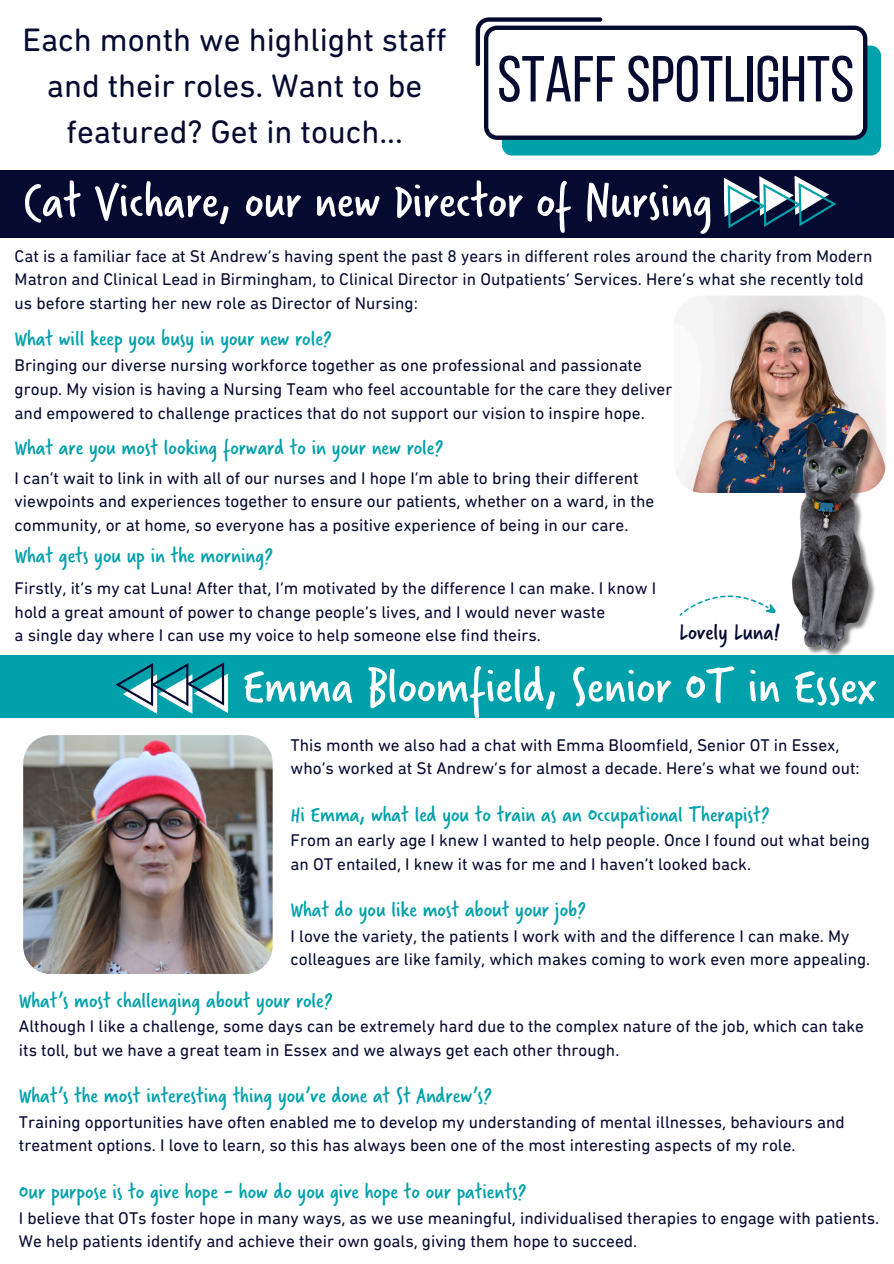
<style>
.page{position:relative;width:894px;height:1264px;background:#fff}
.page>*{position:absolute;margin:0;border:0;box-sizing:border-box;transform-origin:0 0}
.t1{font:64.8px "Bebas Neue";color:#050a30}
.t2{font:52.5px "Verveine W01";color:#fff}
.t3{font:33px/46.2px "DIN Next Rounded LT Pro";color:#050a30;text-align:center}
.t4{font:24.6px "Verveine W01";color:#050a30}
.t5{font:23.25px "Verveine W01";color:#00a1aa}
.t6{font:17.25px/23.7px "DIN Next Rounded LT Pro";color:#050a30}
</style>
<div class="page">
<div style="left:0;top:170px;width:893px;height:67px;background:#050a30"></div>
<svg style="left:723px;top:175px;width:113px;height:53px"></svg>
<img style="left:683px;top:295px;width:196px;height:198px">
<div style="left:0;top:655px;width:893px;height:63px;background:#00a1aa"></div>
<img style="left:23px;top:735px;width:249px;height:238px;border-radius:28px">
<div style="left:502px;top:46px;width:378px;height:109px;background:#00a1aa;border-radius:10px"></div>
<svg style="left:475px;top:17px;width:392px;height:123px"></svg>
<img style="left:716px;top:388px;width:170px;height:268px">
<svg style="left:679px;top:578px;width:98px;height:59px"></svg>
<svg style="left:116px;top:662px;width:112px;height:52px"></svg>
<h4 class="t3" style="left:23px;top:19px;width:425px">Each month we highlight staff and their roles. Want to be featured? Get in touch...</h4>
<p class="t1" style="left:497px;top:53px;width:358px">STAFFSPOTLIGHTS</p>
<h2 class="t2" style="left:23px;top:164px;width:690px">Cat Vichare, our new Director of Nursing</h2>
<p class="t6" style="left:15px;top:245px;width:859px">Cat is a familiar face at St Andrew’s having spent the past 8 years in different roles around the charity from Modern<br>Matron and Clinical Lead in Birmingham, to Clinical Director in Outpatients’ Services. Here’s what she recently told us before starting her new role as Director of Nursing:</p>
<p class="t5" style="left:15px;top:323px;width:318px">What will keep you busy in your new role?</p>
<p class="t6" style="left:15px;top:355px;width:659px">Bringing our diverse nursing workforce together as one professional and passionate group. My vision is having a Nursing Team who feel accountable for the care they deliver and empowered to challenge practices that do not support our vision to inspire hope.</p>
<h4 class="t5" style="left:15px;top:431px;width:430px">What are you most looking forward to in your new role?</h4>
<p class="t6" style="left:15px;top:467px;width:641px">I can’t wait to link in with all of our nurses and I hope I’m able to bring their different viewpoints and experiences together to ensure our patients, whether on a ward, in the community, or at home, so everyone has a positive experience of being in our care.</p>
<h4 class="t5" style="left:15px;top:539px;width:260px">What gets you up in the morning?</h4>
<p class="t6" style="left:15px;top:578px;width:642px">Firstly, it’s my cat Luna! After that, I’m motivated by the difference I can make. I know I hold a great amount of power to change people’s lives, and I would never waste</p>
<p class="t6" style="left:15px;top:625px;width:527px">a single day where I can use my voice to help someone else find theirs.</p>
<p class="t4" style="left:679px;top:615px;width:103px">Lovely Luna!</p>
<p class="t2" style="left:242px;top:649px;width:635px">Emma Bloomfield, Senior OT in Essex</p>
<h4 class="t6" style="left:290px;top:734px;width:570px">This month we also had a chat with Emma Bloomfield, Senior OT in Essex, who’s worked at St Andrew’s for almost a decade. Here’s what we found out:</h4>
<p class="t5" style="left:290px;top:798px;width:480px">Hi Emma, what led you to train as an Occupational Therapist?</p>
<h2 class="t6" style="left:290px;top:830px;width:580px">From an early age I knew I wanted to help people. Once I found out what being an OT entailed, I knew it was for me and I haven’t looked back.</h2>
<p class="t5" style="left:290px;top:893px;width:297px">What do you like most about your job?</p>
<p class="t6" style="left:290px;top:925px;width:581px">I love the variety, the patients I work with and the difference I can make. My colleagues are like family, which makes coming to work even more appealing.</p>
<p class="t5" style="left:19px;top:984px;width:315px">What’s most challenging about your role?</p>
<p class="t6" style="left:19px;top:1016px;width:846px">Although I like a challenge, some days can be extremely hard due to the complex nature of the job, which can take its toll, but we have a great team in Essex and we always get each other through.</p>
<p class="t5" style="left:19px;top:1079px;width:474px">What’s the most interesting thing you’ve done at St Andrew’s?</p>
<p class="t6" style="left:19px;top:1111px;width:827px">Training opportunities have often enabled me to develop my understanding of mental illnesses, behaviours and treatment options. I love to learn, so this has always been one of the most interesting aspects of my role.</p>
<p class="t5" style="left:19px;top:1175px;width:509px">Our purpose is to give hope - how do you give hope to our patients?</p>
<p class="t6" style="left:19px;top:1207px;width:861px">I believe that OTs foster hope in many ways, as we use meaningful, individualised therapies to engage with patients.<br>We help patients identify and achieve their own goals, giving them hope to succeed.</p>
</div>
